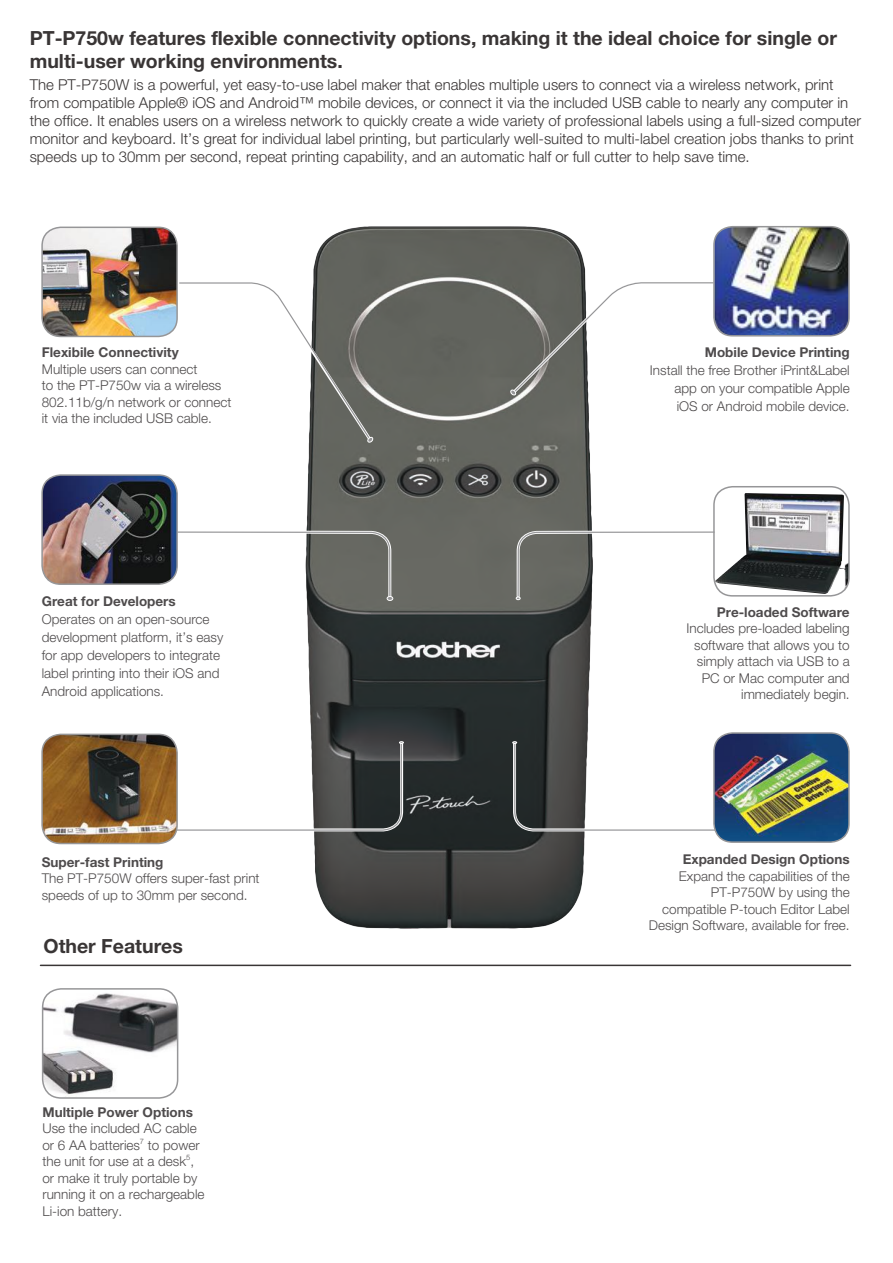
<style>
.page{position:relative;width:893px;height:1263px;background:#fff}
.page>*{position:absolute;margin:0;border:0;box-sizing:border-box;transform-origin:0 0}
.t1{font:700 19.5px/22.5px "Helvetica Neue";color:#393535}
.t2{font:300 15px/18px "Helvetica Neue";color:#393535}
.t3{font:300 13.5px/16.5px "Helvetica Neue";color:#4e4b4c}
.t4{font:700 13.5px "Helvetica Neue";color:#4e4b4c}
</style>
<div class="page">
<img style="left:307px;top:226px;width:285px;height:703px">
<img style="left:43px;top:989px;width:135px;height:107px">
<div style="left:42px;top:988px;width:136px;height:111px;border:2px solid #969698;border-radius:19px"></div>
<img style="left:44px;top:227px;width:131px;height:109px">
<div style="left:41px;top:227px;width:137px;height:110px;border:2px solid #969698;border-radius:19px"></div>
<img style="left:716px;top:227px;width:131px;height:107px">
<div style="left:713px;top:226px;width:137px;height:111px;border:2px solid #969698;border-radius:19px"></div>
<svg style="left:176px;top:226px;width:215px;height:303px"></svg>
<svg style="left:517px;top:226px;width:198px;height:303px"></svg>
<img style="left:44px;top:475px;width:133px;height:107px">
<div style="left:41px;top:474px;width:137px;height:111px;border:2px solid #969698;border-radius:19px"></div>
<svg style="left:175px;top:280px;width:199px;height:164px"></svg>
<svg style="left:509px;top:280px;width:207px;height:115px"></svg>
<svg style="left:174px;top:529px;width:219px;height:72px"></svg>
<svg style="left:177px;top:741px;width:228px;height:92px"></svg>
<svg style="left:512px;top:741px;width:202px;height:92px"></svg>
<svg style="left:515px;top:529px;width:198px;height:71px"></svg>
<hr style="left:40px;top:965px;width:810px;height:1px;background:#393535">
<img style="left:44px;top:734px;width:133px;height:109px">
<div style="left:41px;top:734px;width:137px;height:110px;border:2px solid #969698;border-radius:19px"></div>
<img style="left:716px;top:493px;width:131px;height:101px">
<div style="left:713px;top:486px;width:137px;height:111px;border:2px solid #969698;border-radius:19px"></div>
<img style="left:716px;top:735px;width:131px;height:105px">
<div style="left:713px;top:732px;width:137px;height:111px;border:2px solid #969698;border-radius:19px"></div>
<h1 class="t1" style="left:30px;top:26px;width:809px">PT-P750w features flexible connectivity options, making it the ideal choice for single or multi-user working environments.</h1>
<p class="t2" style="left:30px;top:75px;width:833px">The PT-P750W is a powerful, yet easy-to-use label maker that enables multiple users to connect via a wireless network, print from compatible Apple® iOS and Android™ mobile devices, or connect it via the included USB cable to nearly any computer in the office. It enables users on a wireless network to quickly create a wide variety of professional labels using a full-sized computer monitor and keyboard. It’s great for individual label printing, but particularly well-suited to multi-label creation jobs thanks to print speeds up to 30mm per second, repeat printing capability, and an automatic half or full cutter to help save time.</p>
<p class="t4" style="left:42px;top:344px;width:138px">Flexibile Connectivity</p>
<p class="t3" style="left:42px;top:360px;width:191px">Multiple users can connect<br>to the PT-P750w via a wireless<br>802.11b/g/n network or connect it via the included USB cable.</p>
<p class="t4" style="left:42px;top:593px;width:136px">Great for Developers</p>
<p class="t3" style="left:42px;top:610px;width:183px;line-height:18px">Operates on an open-source development platform, it’s easy for app developers to integrate label printing into their iOS and<br>Android applications.</p>
<p class="t4" style="left:42px;top:854px;width:123px">Super-fast Printing</p>
<p class="t3" style="left:42px;top:870px;width:219px">The PT-P750W offers super-fast print speeds of up to 30mm per second.</p>
<h1 class="t1" style="left:44px;top:934px;width:141px">Other Features</h1>
<p class="t4" style="left:42px;top:1104px;width:152px">Multiple Power Options</p>
<p class="t3" style="left:42px;top:1120px;width:164px">Use the included AC cable or 6 AA batteries<sup>7</sup> to power the unit for use at a desk<sup>5</sup>, or make it truly portable by running it on a rechargeable<br>Li-ion battery.</p>
<p class="t4" style="left:705px;top:344px;width:146px">Mobile Device Printing</p>
<p class="t3" style="left:674px;top:361px;width:177px;line-height:18px;text-align:justify;text-indent:-24px">Install the free Brother iPrint&amp;Label app on your compatible Apple iOS or Android mobile device.</p>
<p class="t4" style="left:717px;top:603px;width:134px">Pre-loaded Software</p>
<p class="t3" style="left:686px;top:620px;width:165px;text-align:right">Includes pre-loaded labeling software that allows you to simply attach via USB to a<br>PC or Mac computer and immediately begin.</p>
<p class="t4" style="left:683px;top:851px;width:168px">Expanded Design Options</p>
<p class="t3" style="left:649px;top:867px;width:202px;text-align:right">Expand the capabilities of the<br>PT-P750W by using the compatible P-touch Editor Label<br>Design Software, available for free.</p>
</div>
